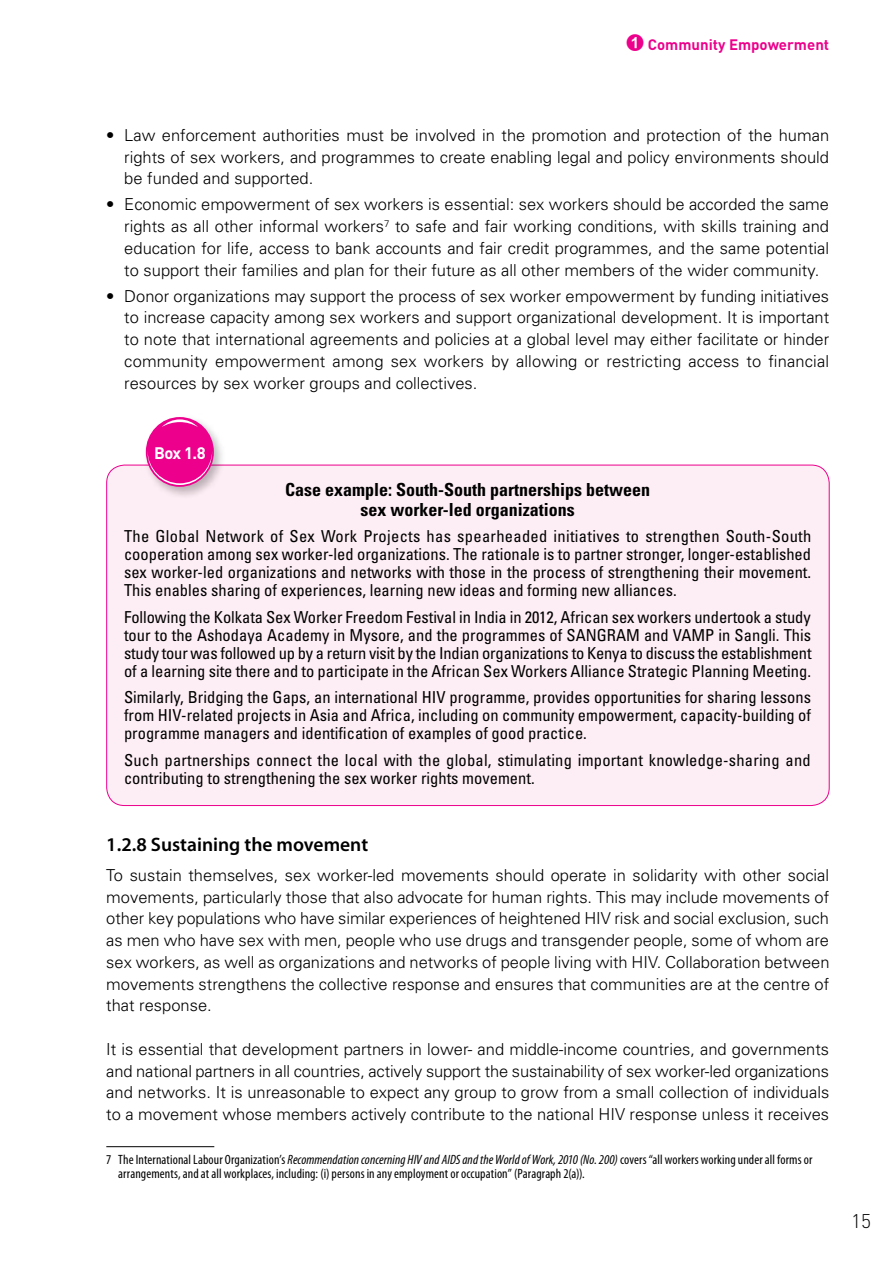
<style>
.page{position:relative;width:893px;height:1263px;background:#fff}
.page>*{position:absolute;margin:0;border:0;box-sizing:border-box;transform-origin:0 0}
.t1{font:600 19.5px "Myriad Pro";color:#000}
.t2{font:300 19.5px "DIN";color:#000}
.t3{font:700 condensed 18px/19.5px "Univers";color:#000;text-align:center}
.t4{font:300 16.5px/21.8px "Univers";color:#000;text-align:justify}
.t5{font:condensed 16.5px/18px "Univers";color:#000;text-align:justify}
.t6{font:700 16.5px "DIN";color:#fff}
.t7{font:700 15px "DIN";color:#ec008c}
.t8{font:condensed 13.5px/13.5px "Myriad Pro";letter-spacing:.005em;color:#000}
.s1{font-style:italic}
</style>
<div class="page">
<div style="left:107px;top:465px;width:722px;height:340px;background:#fdedf4;border-radius:18px"></div>
<div style="left:142px;top:413px;width:84px;height:86px;background:#000;opacity:.26"></div>
<div style="left:146px;top:417px;width:68px;height:70px;background:#ec008c;border-radius:50%"></div>
<svg style="left:148px;top:454px;width:64px;height:31px"></svg>
<svg style="left:162px;top:419px;width:36px;height:8px"></svg>
<hr style="left:106px;top:1146px;width:108px;height:1px;background:#000">
<p class="t7" style="left:648px;top:34px;width:183px">Community Empowerment</p>
<p class="t4" style="left:124px;top:124px;width:706px;text-indent:-18px">• Law enforcement authorities must be involved in the promotion and protection of the human rights of sex workers, and programmes to create enabling legal and policy environments should be funded and supported.</p>
<p class="t4" style="left:124px;top:193px;width:706px;text-indent:-18px">• Economic empowerment of sex workers is essential: sex workers should be accorded the same rights as all other informal workers<sup>7</sup> to safe and fair working conditions, with skills training and education for life, access to bank accounts and fair credit programmes, and the same potential to support their families and plan for their future as all other members of the wider community.</p>
<p class="t4" style="left:124px;top:284px;width:706px;text-indent:-18px">• Donor organizations may support the process of sex worker empowerment by funding initiatives to increase capacity among sex workers and support organizational development. It is important to note that international agreements and policies at a global level may either facilitate or hinder community empowerment among sex workers by allowing or restricting access to financial resources by sex worker groups and collectives.</p>
<p class="t6" style="left:154px;top:442px;width:53px">Box 1.8</p>
<p class="t3" style="left:285px;top:480px;width:366px">Case example: South-South partnerships between sex worker-led organizations</p>
<p class="t5" style="left:124px;top:527px;width:689px">The Global Network of Sex Work Projects has spearheaded initiatives to strengthen South-South cooperation among sex worker-led organizations. The rationale is to partner stronger, longer-established sex worker-led organizations and networks with those in the process of strengthening their movement.<br>This enables sharing of experiences, learning new ideas and forming new alliances.</p>
<p class="t5" style="left:124px;top:608px;width:689px">Following the Kolkata Sex Worker Freedom Festival in India in 2012, African sex workers undertook a study tour to the Ashodaya Academy in Mysore, and the programmes of SANGRAM and VAMP in Sangli. This study tour was followed up by a return visit by the Indian organizations to Kenya to discuss the establishment of a learning site there and to participate in the African Sex Workers Alliance Strategic Planning Meeting.</p>
<p class="t5" style="left:124px;top:688px;width:689px">Similarly, Bridging the Gaps, an international HIV programme, provides opportunities for sharing lessons from HIV-related projects in Asia and Africa, including on community empowerment, capacity-building of programme managers and identification of examples of good practice.</p>
<p class="t5" style="left:124px;top:751px;width:688px">Such partnerships connect the local with the global, stimulating important knowledge-sharing and contributing to strengthening the sex worker rights movement.</p>
<p class="t1" style="left:106px;top:833px;width:263px">1.2.8 Sustaining the movement</p>
<p class="t4" style="left:106px;top:863px;width:725px">To sustain themselves, sex worker-led movements should operate in solidarity with other social movements, particularly those that also advocate for human rights. This may include movements of other key populations who have similar experiences of heightened HIV risk and social exclusion, such as men who have sex with men, people who use drugs and transgender people, some of whom are sex workers, as well as organizations and networks of people living with HIV. Collaboration between movements strengthens the collective response and ensures that communities are at the centre of that response.</p>
<p class="t4" style="left:106px;top:1037px;width:724px">It is essential that development partners in lower- and middle-income countries, and governments and national partners in all countries, actively support the sustainability of sex worker-led organizations and networks. It is unreasonable to expect any group to grow from a small collection of individuals to a movement whose members actively contribute to the national HIV response unless it receives</p>
<p class="t8" style="left:118px;top:1153px;width:696px;text-indent:-12px">7 The International Labour Organization’s <span class="s1">Recommendation concerning HIV and AIDS and the World of Work, 2010 (No. 200)</span> covers “all workers working under all forms or arrangements, and at all workplaces, including: (i) persons in any employment or occupation” (Paragraph 2(a)).</p>
<p class="t2" style="left:851px;top:1209px;width:22px">15</p>
</div>
